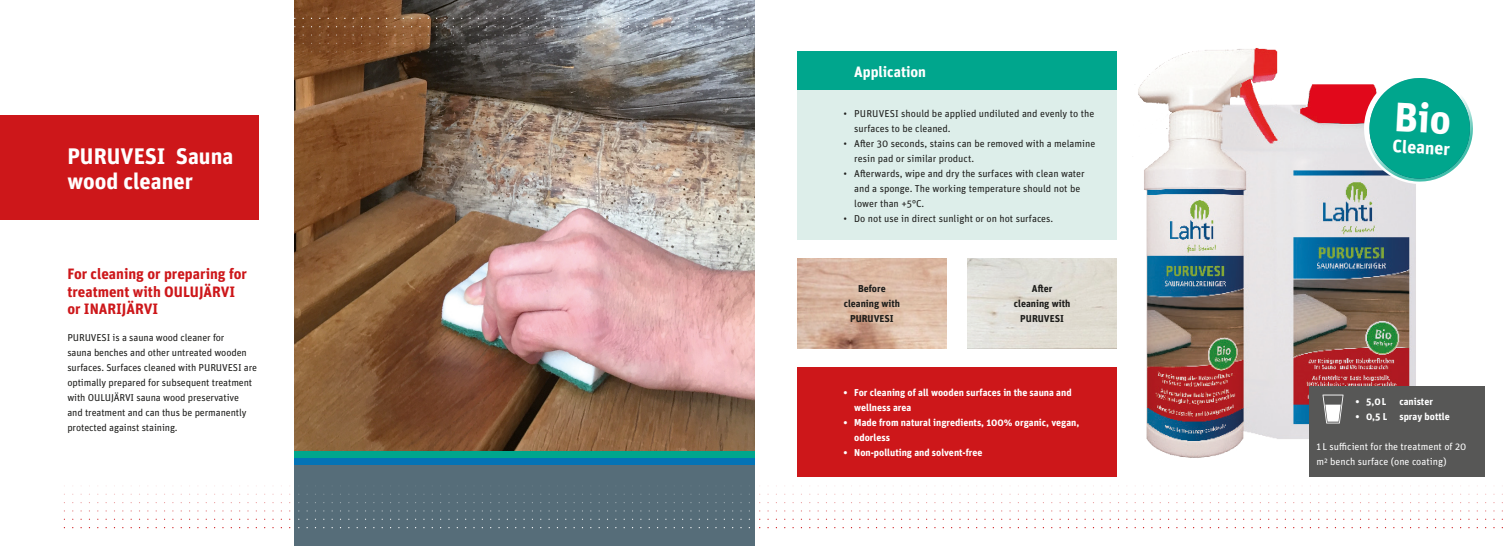
<style>
.page{position:relative;width:1510px;height:546px;background:#fff}
.page>*{position:absolute;margin:0;border:0;box-sizing:border-box;transform-origin:0 0}
.t1{font:700 22.5px/25px "Unit Pro";color:#fff}
.t2{font:700 18px "Unit Pro";color:#fff}
.t3{font:700 15px/17.5px "Unit Pro";color:#cd171a}
.t4{font:700 15px "Unit Pro";color:#fff}
.t5{font:10px/15px "Unit Pro";color:#1d1d1b}
.t6{font:700 10px/15px "Unit Pro";color:#fff}
.t7{font:10px/15px "Unit Pro";color:#fff}
.t8{font:700 10px "Unit Pro";color:#1d1d1b}
</style>
<div class="page">
<img style="left:294px;top:0;width:461px;height:451px">
<div style="left:294px;top:464px;width:503px;height:82px;background:#566d79"></div>
<div style="left:294px;top:458px;width:503px;height:6px;background:#0373b6"></div>
<div style="left:294px;top:451px;width:503px;height:7px;background:#00a68d"></div>
<img style="left:1138px;top:48px;width:278px;height:410px">
<div style="left:0;top:116px;width:259px;height:104px;background:#cd171a"></div>
<div style="left:1309px;top:386px;width:175px;height:91px;background:#575756"></div>
<img style="left:1306px;top:382px;width:53px;height:53px">
<div style="left:755px;top:7px;width:376px;height:539px;background:#fff"></div>
<div style="left:797px;top:367px;width:319px;height:110px;background:#cd171a"></div>
<div style="left:797px;top:90px;width:319px;height:150px;background:#ddeeea"></div>
<div style="left:797px;top:51px;width:319px;height:39px;background:#00a68d"></div>
<img style="left:967px;top:258px;width:149px;height:90px">
<img style="left:797px;top:258px;width:149px;height:90px">
<svg style="left:759px;top:518px;width:34px;height:2px"></svg>
<svg style="left:759px;top:493px;width:34px;height:2px"></svg>
<svg style="left:1362px;top:71px;width:111px;height:114px"></svg>
<p class="t1" style="left:67px;top:143px;width:167px">PURUVESI Sauna wood cleaner</p>
<p class="t3" style="left:67px;top:264px;width:181px">For cleaning or preparing for treatment with OULUJÄRVI</p>
<p class="t3" style="left:67px;top:299px;width:92px">or INARIJÄRVI</p>
<p class="t5" style="left:67px;top:329px;width:191px">PURUVESI is a sauna wood cleaner for<br>sauna benches and other untreated wooden surfaces. Surfaces cleaned with PURUVESI are optimally prepared for subsequent treatment with OULUJÄRVI sauna wood preservative<br>and treatment and can thus be permanently protected against staining.</p>
<p class="t4" style="left:854px;top:60px;width:73px">Application</p>
<p class="t5" style="left:854px;top:105px;width:241px;text-indent:-11px">• PURUVESI should be applied undiluted and evenly to the surfaces to be cleaned.</p>
<p class="t5" style="left:854px;top:135px;width:243px;text-indent:-11px">• After 30 seconds, stains can be removed with a melamine resin pad or similar product.</p>
<p class="t5" style="left:854px;top:165px;width:232px;text-indent:-11px">• Afterwards, wipe and dry the surfaces with clean water and a sponge. The working temperature should not be lower than +5°C.</p>
<p class="t5" style="left:843px;top:210px;width:211px">• Do not use in direct sunlight or on hot surfaces.</p>
<p class="t8" style="left:858px;top:281px;width:29px">Before</p>
<p class="t8" style="left:843px;top:296px;width:58px">cleaning with</p>
<p class="t8" style="left:850px;top:311px;width:45px">PURUVESI</p>
<p class="t8" style="left:1032px;top:281px;width:22px">After</p>
<p class="t8" style="left:1014px;top:296px;width:58px">cleaning with</p>
<p class="t8" style="left:1020px;top:311px;width:45px">PURUVESI</p>
<p class="t6" style="left:854px;top:384px;width:219px;text-indent:-11px">• For cleaning of all wooden surfaces in the sauna and wellness area</p>
<p class="t6" style="left:854px;top:414px;width:227px;text-indent:-11px">• Made from natural ingredients, 100% organic, vegan, odorless</p>
<p class="t6" style="left:843px;top:444px;width:141px">• Non-polluting and solvent-free</p>
<p class="t2" style="left:1393px;top:133px;width:59px;rotate:3deg">Cleaner</p>
<p class="t6" style="left:1355px;top:393px;width:33px">• 5,0 L</p>
<p class="t6" style="left:1399px;top:393px;width:35px">canister</p>
<p class="t6" style="left:1355px;top:408px;width:96px">• 0,5 L spray bottle</p>
<p class="t7" style="left:1316px;top:439px;width:151px">1 L sufficient for the treatment of 20 m² bench surface (one coating)</p>
</div>
